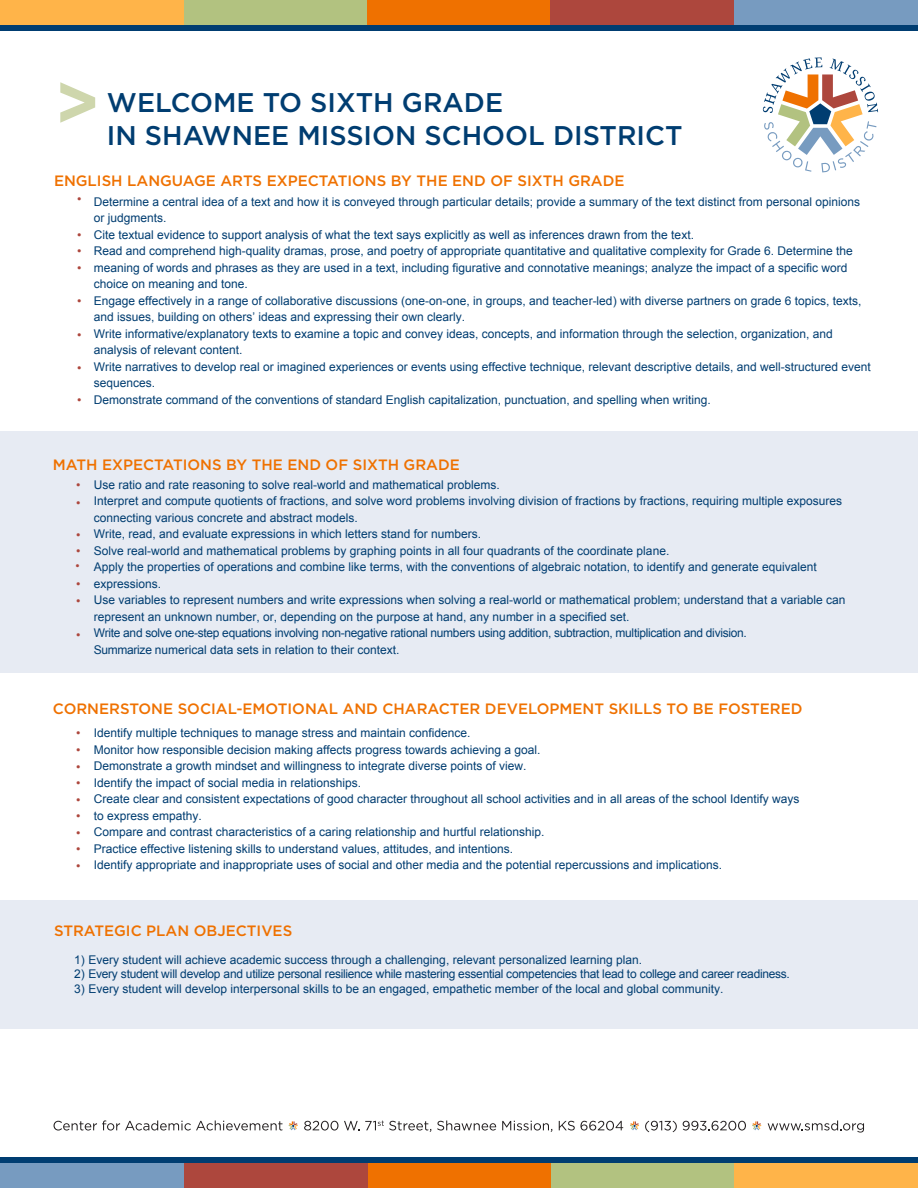
<style>
.page{position:relative;width:918px;height:1188px;background:#fff}
.page>*{position:absolute;margin:0;border:0;box-sizing:border-box;transform-origin:0 0}
.t1{font:700 72px "Gotham";color:#ced6ac}
.t2{font:500 27px "Gotham";color:#003d71}
.t3{font:500 15px "Gotham";color:#ef7100}
.t4{font:12px/16.5px "Arial";color:#003d71}
.t5{font:12px "Arial";letter-spacing:-.025em;color:#003d71}
.t6{font:12px/16.5px "Gotham";color:#ad473d;text-align:justify}
.t7{font:12px "Arial";color:#ad473d}
.s1{font-family:"Gotham";color:#ad473d}
</style>
<div class="page">
<svg style="left:54px;top:1120px;width:229px;height:11px"></svg>
<svg style="left:304px;top:1121px;width:34px;height:10px"></svg>
<svg style="left:344px;top:1121px;width:15px;height:9px"></svg>
<svg style="left:365px;top:1121px;width:66px;height:11px"></svg>
<svg style="left:437px;top:1121px;width:59px;height:10px"></svg>
<svg style="left:502px;top:1121px;width:50px;height:11px"></svg>
<svg style="left:559px;top:1121px;width:64px;height:10px"></svg>
<svg style="left:645px;top:1121px;width:32px;height:11px"></svg>
<svg style="left:683px;top:1121px;width:63px;height:10px"></svg>
<svg style="left:768px;top:1121px;width:96px;height:12px"></svg>
<svg style="left:289px;top:1121px;width:9px;height:9px"></svg>
<svg style="left:630px;top:1121px;width:9px;height:9px"></svg>
<svg style="left:752px;top:1121px;width:9px;height:9px"></svg>
<div style="left:551px;top:1163px;width:184px;height:25px;background:#b2c280"></div>
<div style="left:734px;top:1163px;width:184px;height:25px;background:#ffb449"></div>
<div style="left:367px;top:1163px;width:184px;height:25px;background:#ef7100"></div>
<div style="left:184px;top:1163px;width:183px;height:25px;background:#ad473d"></div>
<div style="left:0;top:1163px;width:184px;height:25px;background:#779bc0"></div>
<div style="left:0;top:1157px;width:918px;height:6px;background:#003d71"></div>
<div style="left:183px;top:0;width:184px;height:25px;background:#b2c280"></div>
<div style="left:0;top:0;width:184px;height:25px;background:#ffb449"></div>
<div style="left:367px;top:0;width:184px;height:25px;background:#ef7100"></div>
<div style="left:551px;top:0;width:183px;height:25px;background:#ad473d"></div>
<div style="left:734px;top:0;width:184px;height:25px;background:#779bc0"></div>
<div style="left:0;top:25px;width:918px;height:6px;background:#003d71"></div>
<svg style="left:763px;top:57px;width:115px;height:115px"></svg>
<div style="left:0;top:431px;width:918px;height:241px;background:#e7ebf3"></div>
<div style="left:0;top:900px;width:918px;height:128px;background:#e7ebf3"></div>
<h1 class="t1" style="left:54px;top:61px;width:48px">&gt;</h1>
<h2 class="t2" style="left:107px;top:88px;width:398px">WELCOME TO SIXTH GRADE</h2>
<h2 class="t2" style="left:107px;top:120px;width:577px">IN SHAWNEE MISSION SCHOOL DISTRICT</h2>
<p class="t3" style="left:54px;top:172px;width:572px">ENGLISH LANGUAGE ARTS EXPECTATIONS BY THE END OF SIXTH GRADE</p>
<p class="t6" style="left:76px;top:190px;width:7px">•</p>
<p class="t6" style="left:76px;top:226px;width:7px">• • •</p>
<p class="t6" style="left:76px;top:292px;width:7px">•</p>
<p class="t6" style="left:76px;top:327px;width:7px">•</p>
<p class="t6" style="left:76px;top:360px;width:7px">•</p>
<p class="t6" style="left:76px;top:392px;width:7px">•</p>
<p class="t4" style="left:94px;top:193px;width:778px">Determine a central idea of a text and how it is conveyed through particular details; provide a summary of the text distinct from personal opinions or judgments.<br>Cite textual evidence to support analysis of what the text says explicitly as well as inferences drawn from the text.<br>Read and comprehend high-quality dramas, prose, and poetry of appropriate quantitative and qualitative complexity for Grade 6. Determine the meaning of words and phrases as they are used in a text, including figurative and connotative meanings; analyze the impact of a specific word choice on meaning and tone.<br>Engage effectively in a range of collaborative discussions (one-on-one, in groups, and teacher-led) with diverse partners on grade 6 topics, texts, and issues, building on others’ ideas and expressing their own clearly.<br>Write informative/explanatory texts to examine a topic and convey ideas, concepts, and information through the selection, organization, and analysis of relevant content.<br>Write narratives to develop real or imagined experiences or events using effective technique, relevant descriptive details, and well-structured event sequences.<br>Demonstrate command of the conventions of standard English capitalization, punctuation, and spelling when writing.</p>
<p class="t3" style="left:53px;top:456px;width:408px">MATH EXPECTATIONS BY THE END OF SIXTH GRADE</p>
<p class="t6" style="left:75px;top:476px;width:7px;line-height:17.5px">• •</p>
<p class="t6" style="left:75px;top:526px;width:7px">• •</p>
<p class="t7" style="left:75px;top:558px;width:6px">•</p>
<p class="t6" style="left:75px;top:576px;width:7px">•</p>
<p class="t4" style="left:94px;top:476px;width:753px">Use ratio and rate reasoning to solve real-world and mathematical problems.<br>Interpret and compute quotients of fractions, and solve word problems involving division of fractions by fractions, requiring multiple exposures connecting various concrete and abstract models.<br>Write, read, and evaluate expressions in which letters stand for numbers.<br>Solve real-world and mathematical problems by graphing points in all four quadrants of the coordinate plane.<br>Apply the properties of operations and combine like terms, with the conventions of algebraic notation, to identify and generate equivalent expressions.<br>Use variables to represent numbers and write expressions when solving a real-world or mathematical problem; understand that a variable can represent an unknown number, or, depending on the purpose at hand, any number in a specified set.<br>Write and solve one-step equations involving non-negative rational numbers using addition, subtraction, multiplication and division.<br>Summarize numerical data sets in relation to their context.</p>
<p class="t6" style="left:75px;top:592px;width:7px">•</p>
<p class="t6" style="left:75px;top:626px;width:7px">•</p>
<p class="t3" style="left:53px;top:700px;width:751px">CORNERSTONE SOCIAL-EMOTIONAL AND CHARACTER DEVELOPMENT SKILLS TO BE FOSTERED</p>
<p class="t4" style="left:94px;top:725px;width:707px;text-indent:-18px"><span class="s1">•</span> Identify multiple techniques to manage stress and maintain confidence.<br>Monitor how responsible decision making affects progress towards achieving a goal.<br>Demonstrate a growth mindset and willingness to integrate diverse points of view.<br>Identify the impact of social media in relationships.<br>Create clear and consistent expectations of good character throughout all school activities and in all areas of the school Identify ways to express empathy.<br>Compare and contrast characteristics of a caring relationship and hurtful relationship.<br>Practice effective listening skills to understand values, attitudes, and intentions.<br>Identify appropriate and inappropriate uses of social and other media and the potential repercussions and implications.</p>
<p class="t6" style="left:75px;top:742px;width:7px">• • • • • • • •</p>
<p class="t3" style="left:54px;top:923px;width:240px">STRATEGIC PLAN OBJECTIVES</p>
<p class="t4" style="left:74px;top:951px;width:569px">1) Every student will achieve academic success through a challenging, relevant personalized learning plan.</p>
<p class="t5" style="left:74px;top:966px;width:717px">2) Every student will develop and utilize personal resilience while mastering essential competencies that lead to college and career readiness.</p>
<p class="t4" style="left:74px;top:981px;width:651px">3) Every student will develop interpersonal skills to be an engaged, empathetic member of the local and global community.</p>
</div>
